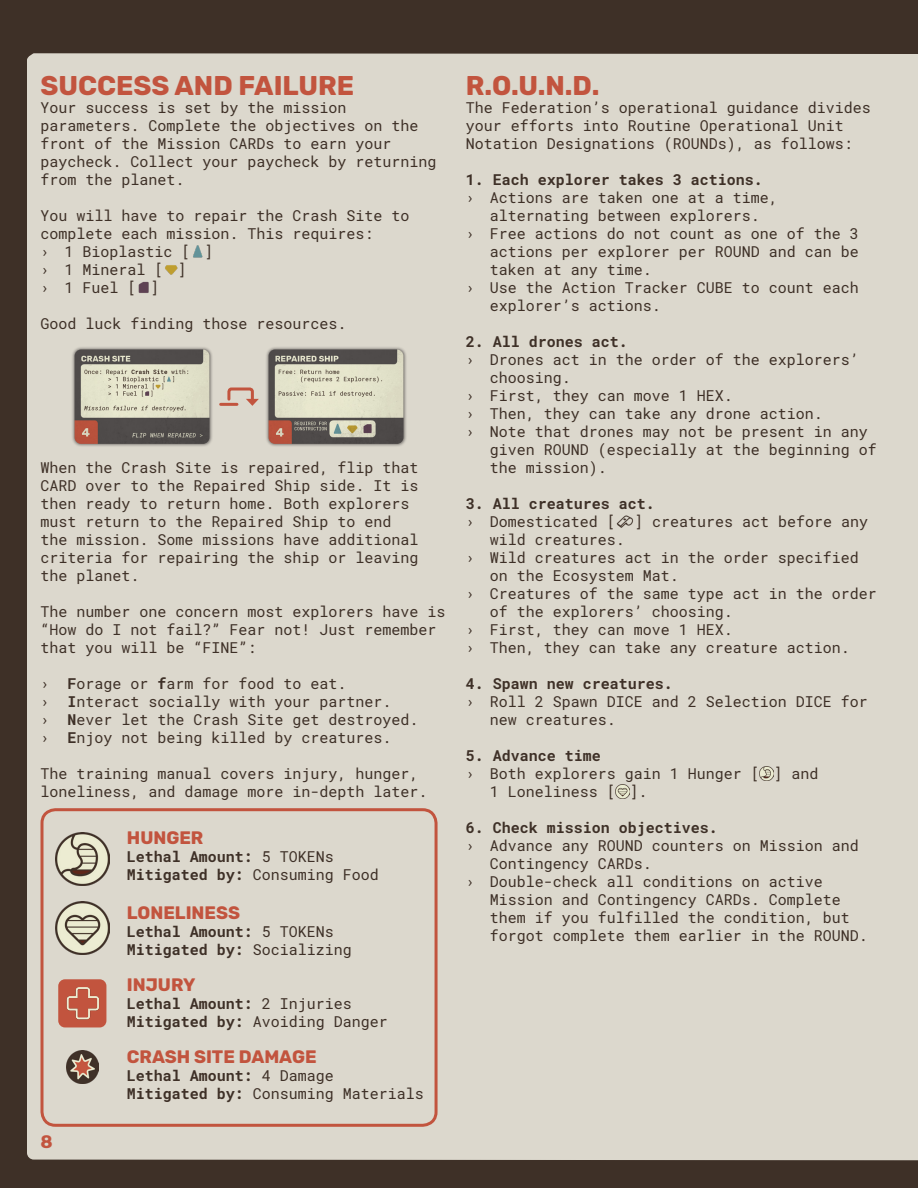
<style>
.page{position:relative;width:918px;height:1188px;background:#3e3027}
.page>*{position:absolute;margin:0;border:0;box-sizing:border-box;transform-origin:0 0}
.HEADER_1{font:700 27px "Rubik";color:#c2543e}
.HEADER_2{font:700 18px "Rubik";color:#c2543e}
.BODY{font:15px/18px "Roboto Mono";color:#3e3027}
.BODY-2{font:700 15px "Roboto Mono";color:#3e3027}
.BULLETS{font:700 15px "Roboto Mono";color:#3e3027}
.s1{font-weight:700}
.s2{font-weight:400}
</style>
<div class="page">
<div style="left:27px;top:0;width:891px;height:1161px;background:#dcd8cd"></div>
<img style="left:616px;top:515px;width:18px;height:13px">
<svg style="left:760px;top:767px;width:13px;height:13px"></svg>
<svg style="left:616px;top:785px;width:13px;height:13px"></svg>
<div style="left:40px;top:808px;width:398px;height:319px;border:3px solid #c2543e;border-radius:14px"></div>
<img style="left:56px;top:833px;width:53px;height:53px">
<img style="left:56px;top:902px;width:53px;height:53px">
<img style="left:66px;top:1051px;width:33px;height:32px">
<div style="left:71px;top:346px;width:142px;height:101px;background:#231f20;opacity:.75"></div>
<img style="left:75px;top:350px;width:134px;height:94px">
<div style="left:265px;top:346px;width:142px;height:101px;background:#231f20;opacity:.75"></div>
<img style="left:269px;top:350px;width:134px;height:94px">
<svg style="left:226px;top:386px;width:33px;height:20px"></svg>
<hr style="left:221px;top:403px;width:16px;height:3px;background:#c2543e">
<svg style="left:191px;top:245px;width:13px;height:13px"></svg>
<img style="left:164px;top:263px;width:14px;height:13px">
<svg style="left:137px;top:281px;width:13px;height:13px"></svg>
<img style="left:58px;top:979px;width:48px;height:48px">
<p class="HEADER_1" style="left:40px;top:69px;width:315px">SUCCESS AND FAILURE</p>
<p class="BODY" style="left:40px;top:98px;width:398px">Your success is set by the mission parameters. Complete the objectives on the front of the Mission CARDs to earn your paycheck. Collect your paycheck by returning from the planet.</p>
<p class="BODY" style="left:40px;top:206px;width:371px">You will have to repair the Crash Site to complete each mission. This requires:</p>
<p class="BODY" style="left:40px;top:242px;width:174px">› 1 Bioplastic [ ]</p>
<p class="BODY" style="left:40px;top:260px;width:148px">› 1 Mineral [ ]</p>
<p class="BODY" style="left:40px;top:278px;width:120px">› 1 Fuel [ ]</p>
<p class="BODY" style="left:40px;top:314px;width:308px">Good luck finding those resources.</p>
<p class="BODY" style="left:40px;top:458px;width:380px">When the Crash Site is repaired, flip that CARD over to the Repaired Ship side. It is then ready to return home. Both explorers must return to the Repaired Ship to end the mission. Some missions have additional criteria for repairing the ship or leaving the planet.</p>
<p class="BODY" style="left:40px;top:602px;width:407px">The number one concern most explorers have is “How do I not fail?” Fear not! Just remember that you will be “FINE”:</p>
<p class="BODY" style="left:40px;top:674px;width:308px">› <span class="s1">F</span>orage or <span class="s1">f</span>arm for food to eat.</p>
<p class="BODY" style="left:40px;top:692px;width:353px">› <span class="s1">I</span>nteract socially with your partner.</p>
<p class="BODY" style="left:40px;top:710px;width:380px">› <span class="s1">N</span>ever let the Crash Site get destroyed.</p>
<p class="BODY" style="left:40px;top:728px;width:353px">› <span class="s1">E</span>njoy not being killed by creatures.</p>
<p class="BODY" style="left:40px;top:764px;width:389px">The training manual covers injury, hunger, loneliness, and damage more in-depth later.</p>
<p class="HEADER_2" style="left:127px;top:828px;width:78px">HUNGER</p>
<p class="BODY-2" style="left:127px;top:846px;width:209px">Lethal Amount: <span class="s2">5 TOKENs</span></p>
<p class="BODY" style="left:127px;top:865px;width:254px"><span class="s1">Mitigated by:</span> Consuming Food</p>
<p class="HEADER_2" style="left:127px;top:902px;width:115px">LONELINESS</p>
<p class="BODY-2" style="left:127px;top:921px;width:209px">Lethal Amount: <span class="s2">5 TOKENs</span></p>
<p class="BODY-2" style="left:127px;top:939px;width:227px">Mitigated by: <span class="s2">Socializing</span></p>
<p class="HEADER_2" style="left:127px;top:974px;width:70px">INJURY</p>
<p class="BODY-2" style="left:127px;top:993px;width:227px">Lethal Amount: <span class="s2">2 Injuries</span></p>
<p class="BODY" style="left:127px;top:1012px;width:263px"><span class="s1">Mitigated by:</span> Avoiding Danger</p>
<p class="HEADER_2" style="left:40px;top:1131px;width:14px">8</p>
<p class="HEADER_2" style="left:127px;top:1047px;width:191px">CRASH SITE DAMAGE</p>
<p class="BODY-2" style="left:127px;top:1065px;width:209px">Lethal Amount: <span class="s2">4 Damage</span></p>
<p class="BODY" style="left:127px;top:1084px;width:299px"><span class="s1">Mitigated by:</span> Consuming Materials</p>
<p class="HEADER_1" style="left:466px;top:69px;width:135px">R.O.U.N.D.</p>
<p class="BODY" style="left:466px;top:98px;width:407px">The Federation’s operational guidance divides your efforts into Routine Operational Unit<br>Notation Designations (ROUNDs), as follows:</p>
<p class="BODY-2" style="left:466px;top:169px;width:299px">1. Each explorer takes 3 actions.</p>
<p class="BODY" style="left:466px;top:188px;width:314px;text-align:center">› Actions are taken one at a time, alternating between explorers.</p>
<p class="BODY" style="left:490px;top:224px;width:371px;text-align:justify;text-indent:-24px">› Free actions do not count as one of the 3 actions per explorer per ROUND and can be taken at any time.</p>
<p class="BODY" style="left:490px;top:278px;width:371px;text-indent:-24px">› Use the Action Tracker CUBE to count each explorer’s actions.</p>
<p class="BULLETS" style="left:466px;top:331px;width:163px">2. All drones act.</p>
<p class="BODY" style="left:490px;top:350px;width:371px;text-indent:-24px">› Drones act in the order of the explorers’ choosing.</p>
<p class="BODY" style="left:466px;top:386px;width:269px">› First, they can move 1 HEX.</p>
<p class="BODY" style="left:466px;top:404px;width:359px">› Then, they can take any drone action.</p>
<p class="BODY" style="left:490px;top:422px;width:389px;text-indent:-24px">› Note that drones may not be present in any given ROUND (especially at the beginning of the mission).</p>
<p class="BULLETS" style="left:466px;top:493px;width:190px">3. All creatures act.</p>
<p class="BODY" style="left:490px;top:512px;width:380px;text-indent:-24px">› Domesticated [ ] creatures act before any wild creatures.</p>
<p class="BODY" style="left:490px;top:548px;width:371px;text-indent:-24px">› Wild creatures act in the order specified on the Ecosystem Mat.</p>
<p class="BODY" style="left:490px;top:584px;width:389px;text-indent:-24px">› Creatures of the same type act in the order of the explorers’ choosing.</p>
<p class="BODY" style="left:466px;top:620px;width:269px">› First, they can move 1 HEX.</p>
<p class="BODY" style="left:466px;top:638px;width:386px">› Then, they can take any creature action.</p>
<p class="BULLETS" style="left:466px;top:673px;width:208px">4. Spawn new creatures.</p>
<p class="BODY" style="left:490px;top:692px;width:380px;text-indent:-24px">› Roll 2 Spawn DICE and 2 Selection DICE for new creatures.</p>
<p class="BULLETS" style="left:466px;top:745px;width:136px">5. Advance time</p>
<p class="BODY" style="left:490px;top:764px;width:330px;text-indent:-24px">› Both explorers gain 1 Hunger [ ] and<br>1 Loneliness [ ].</p>
<p class="BULLETS" style="left:466px;top:817px;width:254px">6. Check mission objectives.</p>
<p class="BODY" style="left:490px;top:836px;width:371px;text-indent:-24px">› Advance any ROUND counters on Mission and<br>Contingency CARDs.</p>
<p class="BODY" style="left:490px;top:872px;width:380px;text-indent:-24px">› Double-check all conditions on active Mission and Contingency CARDs. Complete them if you fulfilled the condition, but forgot complete them earlier in the ROUND.</p>
</div>
